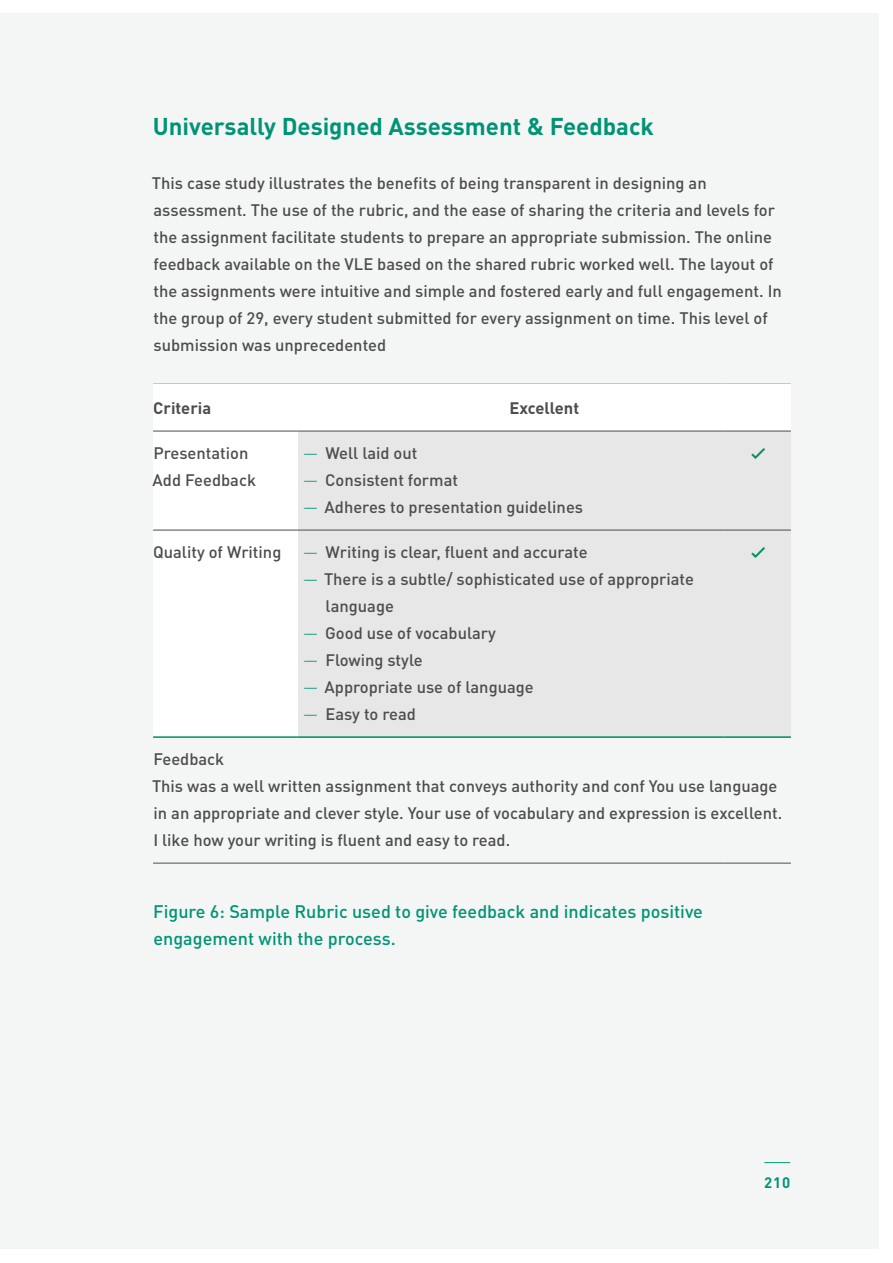
<style>
.page{position:relative;width:893px;height:1263px;background:#fff}
.page>*{position:absolute;margin:0;border:0;box-sizing:border-box;transform-origin:0 0}
.t1{font:700 24px "DIN Pro";color:#009476}
.t2{font:500 18px/27px "DIN Pro";color:#009476}
.t3{font:500 16.5px/27px "DIN Pro";color:#4e4c4d}
.t4{font:700 16.5px "DIN Pro";color:#4e4c4d}
.t5{font:16.5px "Monotype Gurmukhi";color:#008f5a}
.t6{font:700 15px "DIN Pro";color:#009476}
.s1{font-weight:300;font-size:18px;color:#009476}
</style>
<div class="page">
<div style="left:0;top:14px;width:879px;height:1235px;background:#f4f6f5"></div>
<div style="left:298px;top:530px;width:426px;height:207px;background:#e7e7e7"></div>
<hr style="left:153px;top:863px;width:145px;height:1px;background:#4e4c4d">
<hr style="left:298px;top:863px;width:426px;height:1px;background:#4e4c4d">
<hr style="left:724px;top:863px;width:67px;height:1px;background:#4e4c4d">
<svg style="left:764px;top:1162px;width:26px;height:1px"></svg>
<div style="left:153px;top:384px;width:145px;height:47px;background:#fff"></div>
<div style="left:298px;top:384px;width:493px;height:47px;background:#fff"></div>
<div style="left:153px;top:431px;width:145px;height:99px;background:#fff"></div>
<div style="left:153px;top:530px;width:145px;height:207px;background:#fff"></div>
<div style="left:298px;top:431px;width:426px;height:99px;background:#e7e7e7"></div>
<div style="left:724px;top:431px;width:67px;height:99px;background:#e7e7e7"></div>
<div style="left:724px;top:530px;width:67px;height:207px;background:#e7e7e7"></div>
<hr style="left:153px;top:431px;width:145px;height:1px;background:#4e4c4d">
<hr style="left:298px;top:431px;width:426px;height:1px;background:#4e4c4d">
<hr style="left:724px;top:431px;width:67px;height:1px;background:#4e4c4d">
<hr style="left:153px;top:530px;width:145px;height:1px;background:#4e4c4d">
<hr style="left:298px;top:530px;width:426px;height:1px;background:#4e4c4d">
<hr style="left:724px;top:530px;width:67px;height:1px;background:#4e4c4d">
<hr style="left:153px;top:736px;width:145px;height:2px;background:#008f5a">
<hr style="left:298px;top:736px;width:426px;height:2px;background:#008f5a">
<hr style="left:724px;top:736px;width:67px;height:2px;background:#008f5a">
<h2 class="t1" style="left:153px;top:110px;width:503px">Universally Designed Assessment &amp; Feedback</h2>
<p class="t3" style="left:152px;top:169px;width:631px">This case study illustrates the benefts of being transparent in designing an assessment. The use of the rubric, and the ease of sharing the criteria and levels for the assignment facilitate students to prepare an appropriate submission. The online feedback available on the VLE based on the shared rubric worked well. The layout of the assignments were intuitive and simple and fostered early and full engagement. In the group of 29, every student submitted for every assignment on time. This level of submission was unprecedented</p>
<p class="t4" style="left:153px;top:397px;width:59px">Criteria</p>
<p class="t4" style="left:510px;top:397px;width:71px">Excellent</p>
<p class="t3" style="left:153px;top:439px;width:105px">Presentation<br>Add Feedback</p>
<p class="t3" style="left:303px;top:439px;width:116px"><span class="s1">—</span> Well laid out</p>
<p class="t3" style="left:303px;top:466px;width:157px"><span class="s1">—</span> Consistent format</p>
<p class="t3" style="left:303px;top:493px;width:282px"><span class="s1">—</span> Adheres to presentation guidelines</p>
<p class="t3" style="left:153px;top:538px;width:436px">Quality of Writing <span class="s1">—</span> Writing is clear, fuent and accurate</p>
<p class="t3" style="left:326px;top:565px;width:370px;text-indent:-23px"><span class="s1">—</span> There is a subtle/ sophisticated use of appropriate language</p>
<p class="t3" style="left:303px;top:619px;width:195px"><span class="s1">—</span> Good use of vocabulary</p>
<p class="t3" style="left:303px;top:646px;width:121px"><span class="s1">—</span> Flowing style</p>
<p class="t3" style="left:303px;top:673px;width:233px"><span class="s1">—</span> Appropriate use of language</p>
<p class="t3" style="left:303px;top:700px;width:115px"><span class="s1">—</span> Easy to read</p>
<p class="t5" style="left:751px;top:445px;width:17px">✓</p>
<p class="t5" style="left:751px;top:544px;width:17px">✓</p>
<p class="t3" style="left:152px;top:745px;width:632px">Feedback<br>This was a well written assignment that conveys authority and conf You use language in an appropriate and clever style. Your use of vocabulary and expression is excellent.<br>I like how your writing is fuent and easy to read.</p>
<p class="t2" style="left:153px;top:897px;width:551px">Figure 6: Sample Rubric used to give feedback and indicates positive engagement with the process.</p>
<p class="t6" style="left:764px;top:1172px;width:27px">210</p>
</div>
